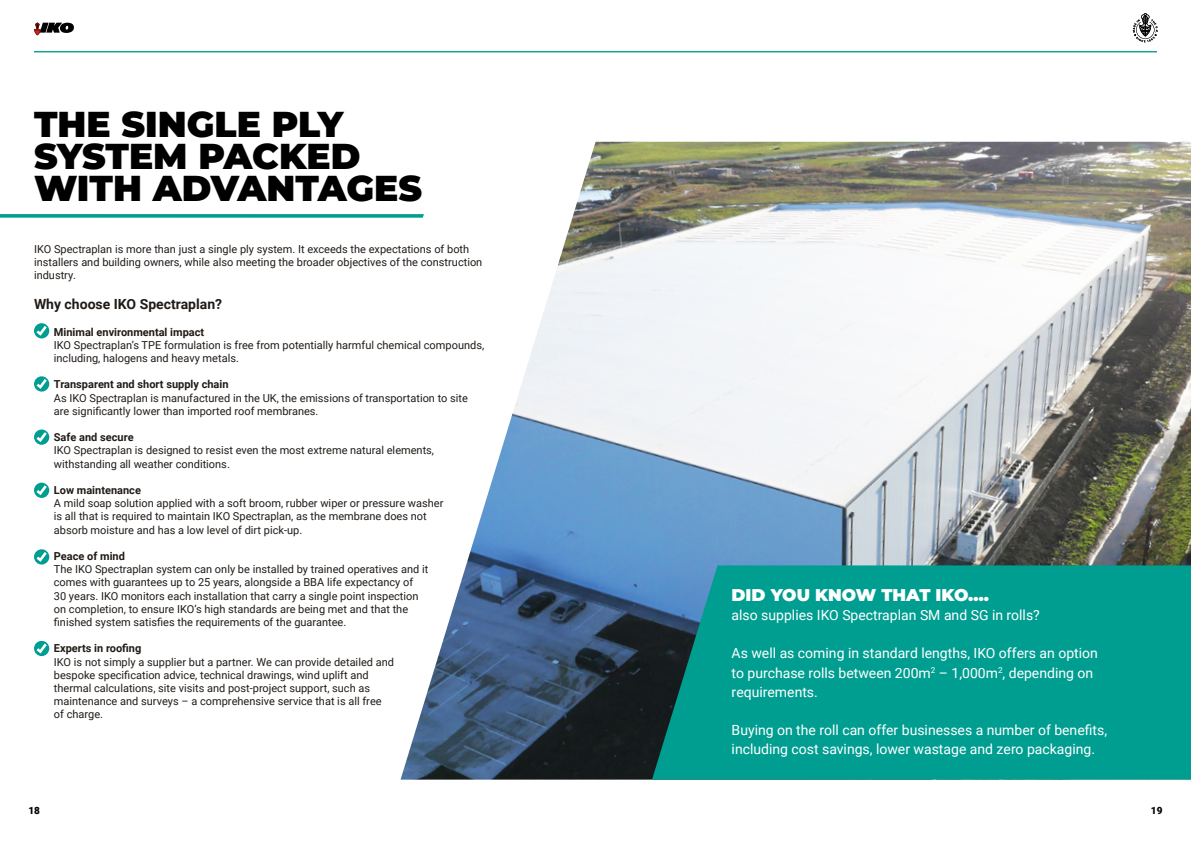
<style>
.page{position:relative;width:1191px;height:842px;background:#fff}
.page>*{position:absolute;margin:0;border:0;box-sizing:border-box;transform-origin:0 0}
.t1{font:900 36px/32px "Montserrat";color:#000}
.t2{font:900 17px "Montserrat";color:#fff}
.t3{font:14px/19px "Roboto";color:#fff}
.t4{font:700 14px "Roboto";color:#201b17}
.t5{font:11px/13.2px "Roboto";color:#201b17}
.t6{font:700 11px "Roboto";color:#201b17}
.t7{font:900 10px "Roboto";color:#000}
</style>
<div class="page">
<svg style="left:34px;top:22px;width:40px;height:13px"></svg>
<img style="left:400px;top:142px;width:791px;height:638px">
<svg style="left:1132px;top:13px;width:25px;height:29px"></svg>
<hr style="left:34px;top:52px;width:1123px;height:1px;background:#009e91">
<svg style="left:0;top:214px;width:424px;height:4px;background:#1ba89c"></svg>
<div style="left:34px;top:323px;width:15px;height:15px;background:#009e91;border-radius:50%"></div>
<svg style="left:37px;top:326px;width:10px;height:10px"></svg>
<svg style="left:34px;top:376px;width:15px;height:16px"></svg>
<svg style="left:37px;top:379px;width:10px;height:10px"></svg>
<svg style="left:34px;top:429px;width:15px;height:16px"></svg>
<svg style="left:37px;top:432px;width:10px;height:10px"></svg>
<svg style="left:34px;top:483px;width:15px;height:15px"></svg>
<svg style="left:37px;top:485px;width:10px;height:10px"></svg>
<div style="left:34px;top:549px;width:15px;height:15px;background:#009e91;border-radius:50%"></div>
<svg style="left:37px;top:552px;width:10px;height:10px"></svg>
<svg style="left:34px;top:641px;width:15px;height:15px"></svg>
<svg style="left:37px;top:643px;width:10px;height:10px"></svg>
<svg style="left:652px;top:565px;width:539px;height:215px;background:#03988e"></svg>
<h1 class="t1" style="left:34px;top:106px;width:389px">THE SINGLE PLY<br>SYSTEM PACKED<br>WITH ADVANTAGES</h1>
<p class="t5" style="left:34px;top:242px;width:450px">IKO Spectraplan is more than just a single ply system. It exceeds the expectations of both installers and building owners, while also meeting the broader objectives of the construction industry.</p>
<p class="t4" style="left:34px;top:294px;width:190px">Why choose IKO Spectraplan?</p>
<p class="t6" style="left:54px;top:324px;width:152px">Minimal environmental impact</p>
<p class="t5" style="left:54px;top:338px;width:432px">IKO Spectraplan’s TPE formulation is free from potentially harmful chemical compounds, including, halogens and heavy metals.</p>
<p class="t6" style="left:54px;top:377px;width:176px">Transparent and short supply chain</p>
<p class="t5" style="left:54px;top:391px;width:415px">As IKO Spectraplan is manufactured in the UK, the emissions of transportation to site are significantly lower than imported roof membranes.</p>
<p class="t6" style="left:54px;top:429px;width:81px">Safe and secure</p>
<p class="t5" style="left:54px;top:443px;width:382px">IKO Spectraplan is designed to resist even the most extreme natural elements, withstanding all weather conditions.</p>
<p class="t6" style="left:54px;top:482px;width:89px">Low maintenance</p>
<p class="t5" style="left:54px;top:496px;width:391px">A mild soap solution applied with a soft broom, rubber wiper or pressure washer is all that is required to maintain IKO Spectraplan, as the membrane does not absorb moisture and has a low level of dirt pick-up.</p>
<p class="t6" style="left:54px;top:548px;width:73px">Peace of mind</p>
<p class="t5" style="left:54px;top:562px;width:376px">The IKO Spectraplan system can only be installed by trained operatives and it comes with guarantees up to 25 years, alongside a BBA life expectancy of 30 years. IKO monitors each installation that carry a single point inspection on completion, to ensure IKO’s high standards are being met and that the finished system satisfies the requirements of the guarantee.</p>
<p class="t6" style="left:54px;top:641px;width:89px">Experts in roofing</p>
<p class="t5" style="left:54px;top:655px;width:342px">IKO is not simply a supplier but a partner. We can provide detailed and bespoke specification advice, technical drawings, wind uplift and thermal calculations, site visits and post-project support, such as maintenance and surveys – a comprehensive service that is all free of charge.</p>
<h2 class="t2" style="left:731px;top:583px;width:259px">DID YOU KNOW THAT IKO….</h2>
<p class="t3" style="left:731px;top:605px;width:310px">also supplies IKO Spectraplan SM and SG in rolls?</p>
<p class="t3" style="left:731px;top:643px;width:368px">As well as coming in standard lengths, IKO offers an option to purchase rolls between 200m<sup>2</sup> – 1,000m<sup>2</sup>, depending on requirements.</p>
<p class="t3" style="left:731px;top:719px;width:377px">Buying on the roll can offer businesses a number of benefits, including cost savings, lower wastage and zero packaging.</p>
<p class="t7" style="left:28px;top:803px;width:13px">18</p>
<p class="t7" style="left:1150px;top:803px;width:13px">19</p>
</div>
